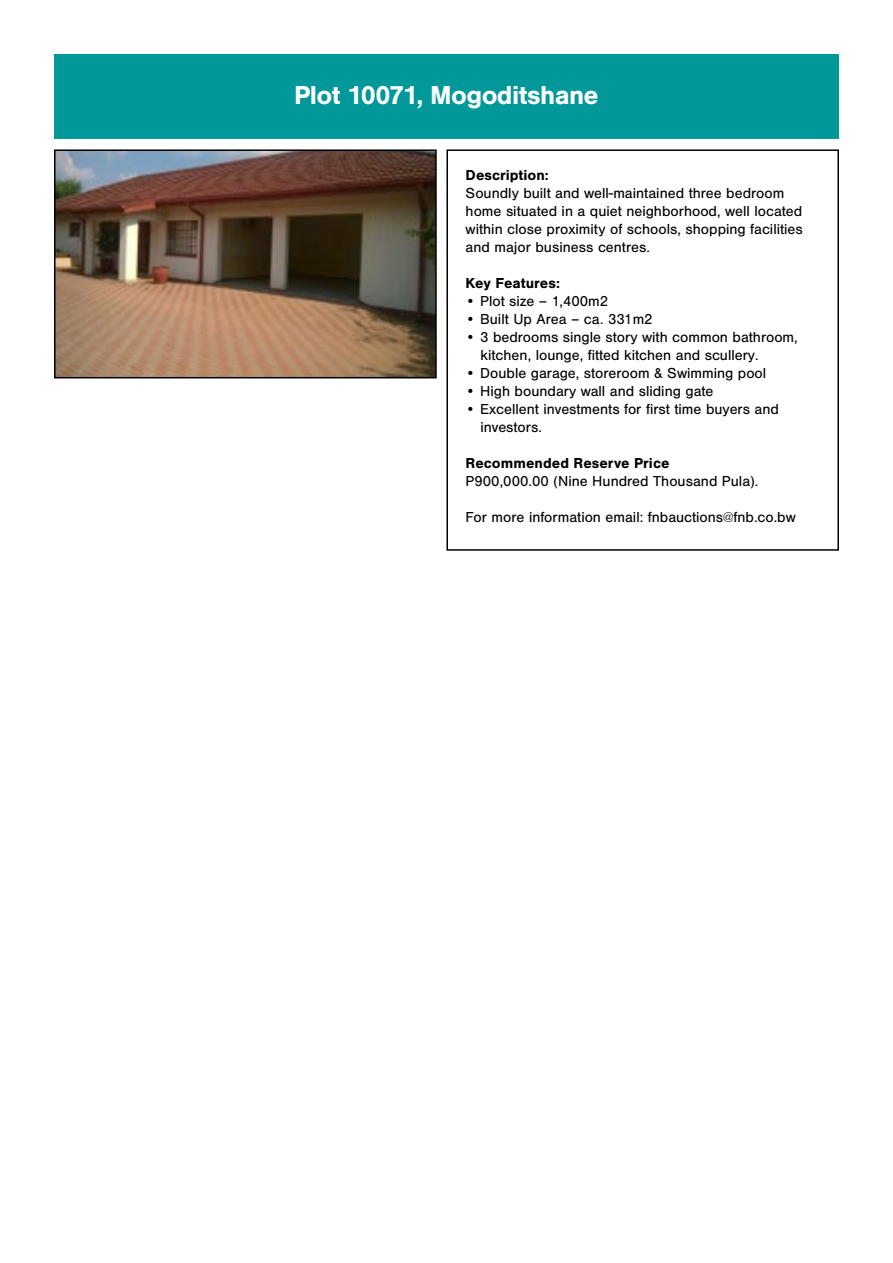
<style>
.page{position:relative;width:893px;height:1263px;background:#fff}
.page>*{position:absolute;margin:0;border:0;box-sizing:border-box;transform-origin:0 0}
.t1{font:700 27px "Foundation Sans";letter-spacing:-.025em;color:#fff}
.t2{font:15px/18px "Foundation Sans";color:#000}
.t3{font:700 15px "Foundation Sans";color:#000}
</style>
<div class="page">
<div style="left:446px;top:149px;width:393px;height:402px;border:2px solid #000"></div>
<img style="left:57px;top:152px;width:377px;height:223px">
<div style="left:54px;top:149px;width:383px;height:229px;border:2px solid #000"></div>
<div style="left:54px;top:54px;width:785px;height:84px;background:#009899"></div>
<p class="t1" style="left:294px;top:80px;width:306px">Plot 10071, Mogoditshane</p>
<p class="t3" style="left:466px;top:167px;width:85px">Description:</p>
<p class="t2" style="left:466px;top:185px;width:339px">Soundly built and well-maintained three bedroom home situated in a quiet neighborhood, well located within close proximity of schools, shopping facilities and major business centres.</p>
<p class="t3" style="left:466px;top:275px;width:96px">Key Features:</p>
<p class="t2" style="left:466px;top:293px;width:144px">• Plot size – 1,400m2</p>
<p class="t2" style="left:466px;top:311px;width:189px">• Built Up Area – ca. 331m2</p>
<p class="t2" style="left:480px;top:329px;width:319px;text-indent:-15px">• 3 bedrooms single story with common bathroom, kitchen, lounge, fitted kitchen and scullery.</p>
<p class="t2" style="left:466px;top:365px;width:302px">• Double garage, storeroom &amp; Swimming pool</p>
<p class="t2" style="left:466px;top:383px;width:249px">• High boundary wall and sliding gate</p>
<p class="t2" style="left:466px;top:401px;width:315px">• Excellent investments for first time buyers and</p>
<p class="t2" style="left:480px;top:419px;width:63px">investors.</p>
<p class="t3" style="left:466px;top:455px;width:205px">Recommended Reserve Price</p>
<p class="t2" style="left:466px;top:473px;width:294px">P900,000.00 (Nine Hundred Thousand Pula).</p>
<p class="t2" style="left:466px;top:509px;width:332px">For more information email: fnbauctions@fnb.co.bw</p>
</div>
